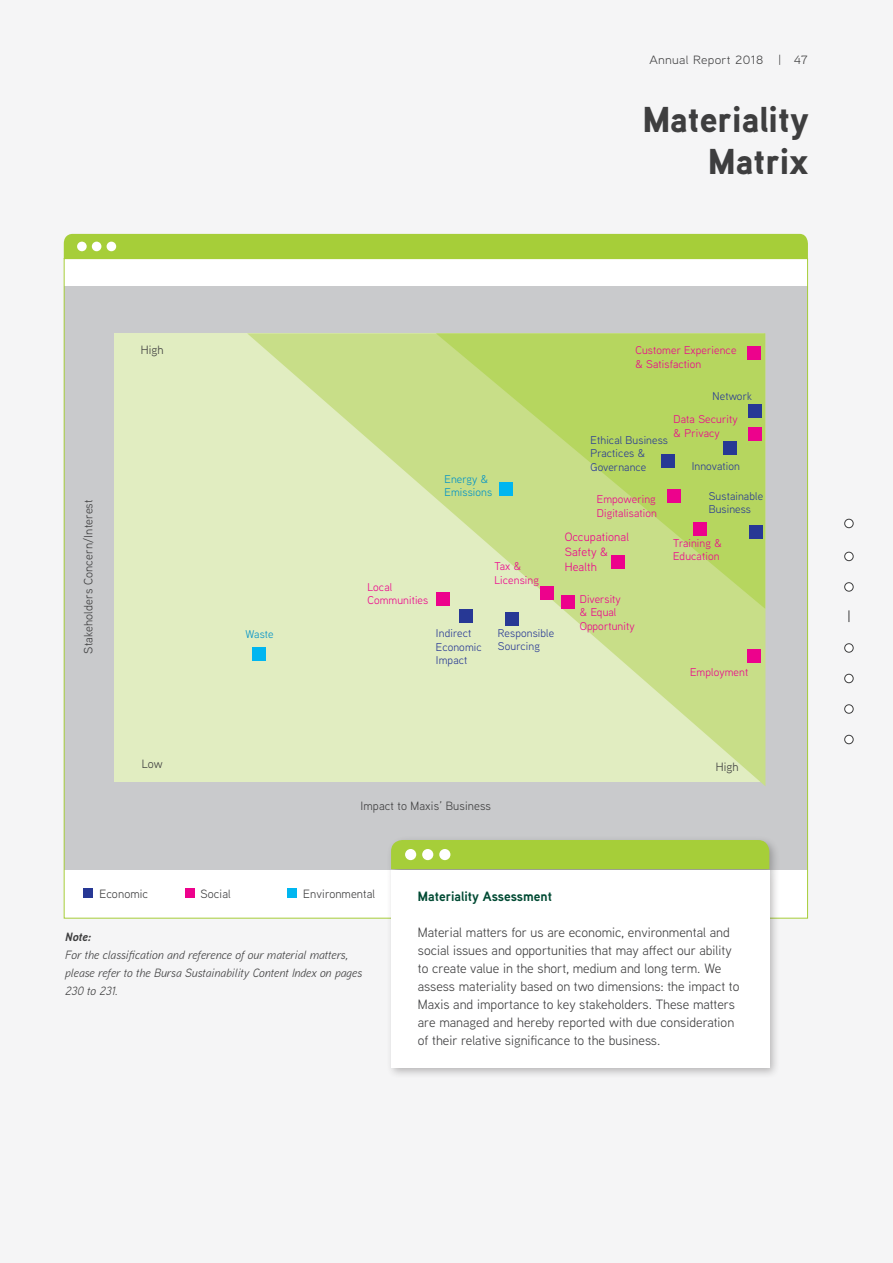
<style>
.page{position:relative;width:893px;height:1263px;background:#f5f5f6}
.page>*{position:absolute;margin:0;border:0;box-sizing:border-box;transform-origin:0 0}
.t1{font:900 36px "Aaux Next";color:#3e3e3f}
.t2{font:13.5px/18px "Aaux Next";color:#3e3e3f}
.t3{font:700 13.5px "Aaux Next";color:#004a33}
.t4{font:italic 12px/18px "Aaux Next";letter-spacing:.01em;color:#3e3e3f}
.t5{font:12px "Aaux Next";letter-spacing:.01em;color:#3e3e3f}
.t6{font:12px/15px "Aaux Next";letter-spacing:.01em;color:#ed028c}
.t7{font:12px "Aaux Next Wide";letter-spacing:.025em;color:#3e3e3f}
.t8{font:italic 700 12px "Aaux Next";color:#3e3e3f}
.t9{font:11.25px/13.5px "Aaux Next";letter-spacing:.01em;color:#ed028c}
.t10{font:11.25px/13.5px "Aaux Next";letter-spacing:.01em;color:#273895}
.t11{font:11.25px/13.5px "Aaux Next";letter-spacing:.01em;color:#0092c8}
</style>
<div class="page">
<svg style="left:848px;top:610px;width:1px;height:12px"></svg>
<div style="left:845px;top:552px;width:8px;height:9px;background:#fff;border-radius:50%"></div>
<div style="left:844px;top:552px;width:9px;height:9px;border:1px solid #3e3e3f;border-radius:50%"></div>
<div style="left:845px;top:519px;width:8px;height:9px;background:#fff;border-radius:50%"></div>
<div style="left:844px;top:519px;width:9px;height:9px;border:1px solid #3e3e3f;border-radius:50%"></div>
<div style="left:845px;top:583px;width:8px;height:8px;background:#fff;border-radius:50%"></div>
<div style="left:844px;top:582px;width:9px;height:9px;border:1px solid #3e3e3f;border-radius:50%"></div>
<div style="left:845px;top:644px;width:8px;height:8px;background:#fff;border-radius:50%"></div>
<div style="left:844px;top:643px;width:9px;height:10px;border:1px solid #3e3e3f;border-radius:50%"></div>
<div style="left:845px;top:674px;width:8px;height:9px;background:#fff;border-radius:50%"></div>
<div style="left:844px;top:674px;width:9px;height:9px;border:1px solid #3e3e3f;border-radius:50%"></div>
<div style="left:845px;top:705px;width:8px;height:8px;background:#fff;border-radius:50%"></div>
<div style="left:844px;top:704px;width:9px;height:10px;border:1px solid #3e3e3f;border-radius:50%"></div>
<div style="left:845px;top:735px;width:8px;height:9px;background:#fff;border-radius:50%"></div>
<div style="left:844px;top:735px;width:9px;height:9px;border:1px solid #3e3e3f;border-radius:50%"></div>
<div style="left:64px;top:259px;width:743px;height:659px;background:#fff"></div>
<div style="left:64px;top:286px;width:743px;height:584px;background:#c9cacc"></div>
<div style="left:114px;top:333px;width:650px;height:449px;background:#e1edc1"></div>
<div style="left:64px;top:234px;width:744px;height:25px;background:#a6ce39"></div>
<div style="left:77px;top:242px;width:10px;height:9px;background:#fff;border-radius:50%"></div>
<div style="left:92px;top:242px;width:9px;height:9px;background:#fff;border-radius:50%"></div>
<div style="left:107px;top:242px;width:9px;height:9px;background:#fff;border-radius:50%"></div>
<svg style="left:247px;top:333px;width:518px;height:453px"></svg>
<svg style="left:436px;top:333px;width:329px;height:276px"></svg>
<div style="left:747px;top:346px;width:13px;height:14px;background:#ed028c"></div>
<div style="left:748px;top:404px;width:13px;height:14px;background:#273895"></div>
<div style="left:748px;top:427px;width:13px;height:14px;background:#ed028c"></div>
<div style="left:723px;top:441px;width:14px;height:14px;background:#273895"></div>
<div style="left:661px;top:455px;width:14px;height:13px;background:#273895"></div>
<div style="left:668px;top:489px;width:13px;height:14px;background:#ed028c"></div>
<div style="left:693px;top:522px;width:14px;height:14px;background:#ed028c"></div>
<div style="left:749px;top:525px;width:13px;height:14px;background:#273895"></div>
<div style="left:747px;top:649px;width:13px;height:13px;background:#ed028c"></div>
<div style="left:612px;top:556px;width:13px;height:13px;background:#ed028c"></div>
<div style="left:561px;top:595px;width:14px;height:14px;background:#ed028c"></div>
<div style="left:540px;top:587px;width:13px;height:13px;background:#ed028c"></div>
<div style="left:505px;top:612px;width:13px;height:13px;background:#273895"></div>
<div style="left:459px;top:609px;width:14px;height:13px;background:#273895"></div>
<div style="left:437px;top:592px;width:13px;height:14px;background:#ed028c"></div>
<div style="left:252px;top:647px;width:14px;height:14px;background:#00b6f0"></div>
<div style="left:499px;top:482px;width:14px;height:14px;background:#00b6f0"></div>
<div style="left:83px;top:889px;width:10px;height:9px;background:#273895"></div>
<div style="left:185px;top:889px;width:9px;height:9px;background:#ed028c"></div>
<div style="left:287px;top:889px;width:9px;height:9px;background:#00b6f0"></div>
<div style="left:386px;top:835px;width:395px;height:244px;background:#231f20;opacity:.3"></div>
<div style="left:391px;top:870px;width:378px;height:198px;background:#fff"></div>
<div style="left:391px;top:840px;width:378px;height:29px;background:#a6ce39"></div>
<div style="left:405px;top:849px;width:11px;height:11px;background:#fff;border-radius:50%"></div>
<div style="left:422px;top:849px;width:11px;height:11px;background:#fff;border-radius:50%"></div>
<div style="left:439px;top:849px;width:11px;height:11px;background:#fff;border-radius:50%"></div>
<p class="t7" style="left:649px;top:52px;width:160px">Annual Report 2018 | 47</p>
<p class="t1" style="left:643px;top:94px;width:168px">Materiality</p>
<p class="t1" style="left:708px;top:136px;width:101px">Matrix</p>
<p class="t5" style="left:80px;top:654px;width:156px;rotate:-90deg">Stakeholders Concern/Interest</p>
<p class="t5" style="left:141px;top:342px;width:24px">High</p>
<p class="t11" style="left:246px;top:627px;width:30px">Waste</p>
<p class="t11" style="left:445px;top:472px;width:49px">Energy &amp;<br>Emissions</p>
<p class="t9" style="left:367px;top:579px;width:62px">Local<br>Communities</p>
<p class="t10" style="left:436px;top:626px;width:47px">Indirect<br>Economic<br>Impact</p>
<p class="t9" style="left:494px;top:559px;width:46px">Tax &amp;<br>Licensing</p>
<p class="t10" style="left:498px;top:626px;width:58px">Responsible<br>Sourcing</p>
<p class="t9" style="left:635px;top:343px;width:103px">Customer Experience &amp; Satisfaction</p>
<p class="t10" style="left:713px;top:389px;width:41px">Network</p>
<p class="t9" style="left:674px;top:412px;width:66px">Data Security &amp; Privacy</p>
<p class="t10" style="left:591px;top:433px;width:79px">Ethical Business<br>Practices &amp;<br>Governance</p>
<p class="t10" style="left:692px;top:459px;width:50px">Innovation</p>
<p class="t9" style="left:597px;top:492px;width:62px">Empowering<br>Digitalisation</p>
<p class="t6" style="left:565px;top:529px;width:66px">Occupational<br>Safety &amp;<br>Health</p>
<p class="t9" style="left:580px;top:592px;width:56px">Diversity<br>&amp; Equal<br>Opportunity</p>
<p class="t10" style="left:709px;top:489px;width:56px">Sustainable<br>Business</p>
<p class="t9" style="left:673px;top:535px;width:50px">Training &amp;<br>Education</p>
<p class="t9" style="left:690px;top:665px;width:60px">Employment</p>
<p class="t5" style="left:142px;top:756px;width:23px">Low</p>
<p class="t5" style="left:716px;top:759px;width:24px">High</p>
<p class="t5" style="left:361px;top:798px;width:132px">Impact to Maxis’ Business</p>
<p class="t5" style="left:99px;top:885px;width:50px">Economic</p>
<p class="t5" style="left:200px;top:885px;width:32px">Social</p>
<p class="t5" style="left:303px;top:885px;width:73px">Environmental</p>
<p class="t8" style="left:65px;top:928px;width:27px">Note:</p>
<p class="t4" style="left:65px;top:945px;width:298px">For the classification and reference of our material matters, please refer to the Bursa Sustainability Content Index on pages<br>230 to 231.</p>
<p class="t3" style="left:418px;top:886px;width:136px">Materiality Assessment</p>
<p class="t2" style="left:418px;top:922px;width:323px">Material matters for us are economic, environmental and social issues and opportunities that may affect our ability to create value in the short, medium and long term. We assess materiality based on two dimensions: the impact to Maxis and importance to key stakeholders. These matters are managed and hereby reported with due consideration of their relative significance to the business.</p>
</div>
